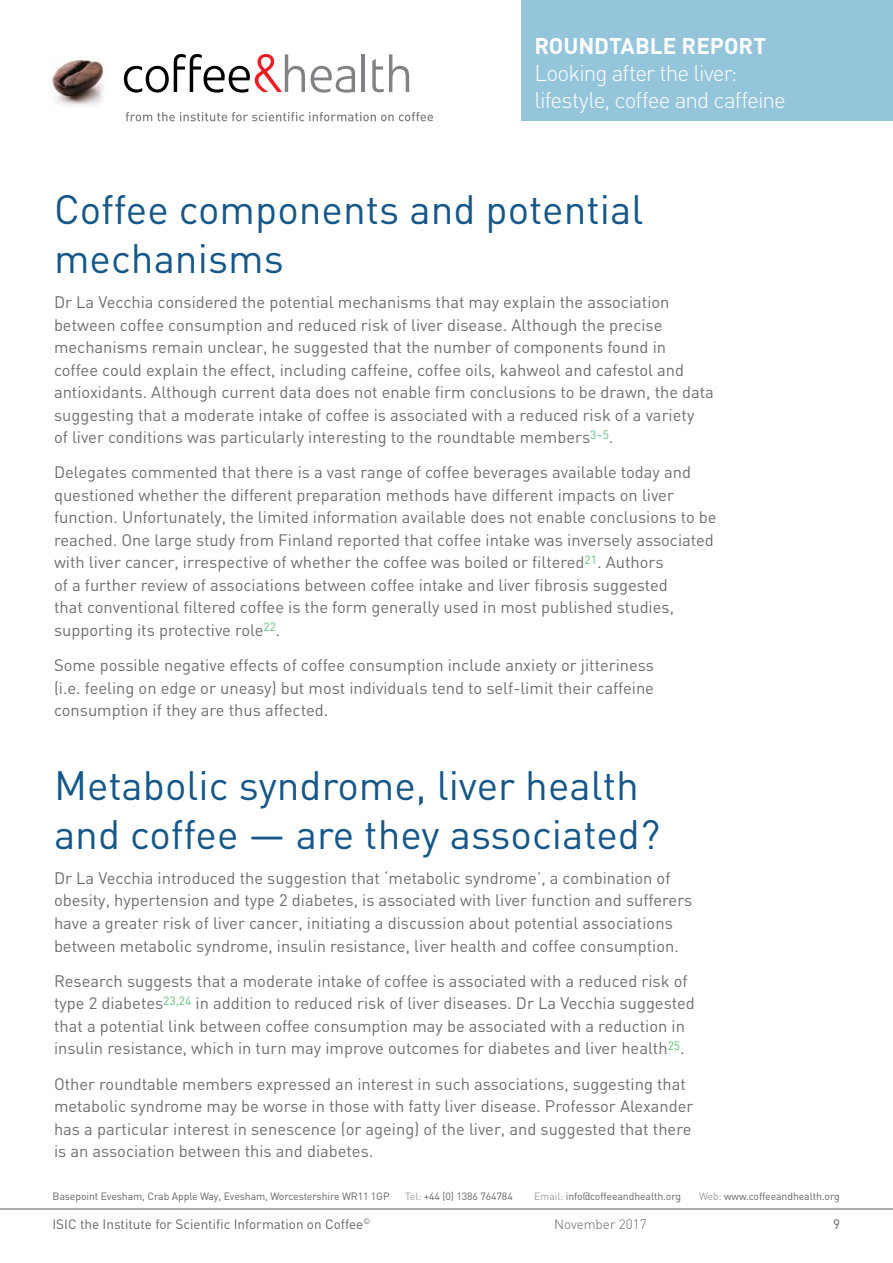
<style>
.page{position:relative;width:893px;height:1263px;background:#fff}
.page>*{position:absolute;margin:0;border:0;box-sizing:border-box;transform-origin:0 0}
.t1{font:40.5px/48.6px "DIN";color:#165788}
.t2{font:300 22.5px/27px "DIN";letter-spacing:-.04em;color:#fff}
.t3{font:700 22.5px "DIN";letter-spacing:-.005em;color:#fff}
.t4{font:16.5px/22.5px "DIN";color:#6d6e71}
.t5{font:13.5px "DIN";color:#636466}
.t6{font:300 13.5px "DIN";color:#636466}
.t7{font:10.5px "DIN";letter-spacing:-.01em;color:#636466}
.s1{color:#9d9fa2}
</style>
<div class="page">
<hr style="left:0;top:1209px;width:893px;height:1px;background:#636466">
<div style="left:522px;top:0;width:371px;height:121px;background:#95c5da"></div>
<svg style="left:124px;top:54px;width:181px;height:39px"></svg>
<svg style="left:311px;top:66px;width:44px;height:27px"></svg>
<hr style="left:362px;top:54px;width:3px;height:38px;background:#808285">
<svg style="left:372px;top:54px;width:37px;height:38px"></svg>
<img style="left:50px;top:58px;width:54px;height:48px">
<svg style="left:126px;top:112px;width:307px;height:9px"></svg>
<h2 class="t3" style="left:534px;top:31px;width:233px">ROUNDTABLE REPORT</h2>
<h2 class="t2" style="left:534px;top:59px;width:253px">Looking after the liver: lifestyle, coffee and caffeine</h2>
<h1 class="t1" style="left:54px;top:185px;width:591px">Coffee components and potential mechanisms</h1>
<p class="t4" style="left:54px;top:291px;width:661px">Dr La Vecchia considered the potential mechanisms that may explain the association between coffee consumption and reduced risk of liver disease. Although the precise mechanisms remain unclear, he suggested that the number of components found in coffee could explain the effect, including caffeine, coffee oils, kahweol and cafestol and antioxidants. Although current data does not enable firm conclusions to be drawn, the data suggesting that a moderate intake of coffee is associated with a reduced risk of a variety<br>of liver conditions was particularly interesting to the roundtable members<sup>3–5</sup>.</p>
<p class="t4" style="left:54px;top:461px;width:664px">Delegates commented that there is a vast range of coffee beverages available today and questioned whether the different preparation methods have different impacts on liver function. Unfortunately, the limited information available does not enable conclusions to be reached. One large study from Finland reported that coffee intake was inversely associated with liver cancer, irrespective of whether the coffee was boiled or filtered<sup>21</sup>. Authors<br>of a further review of associations between coffee intake and liver fibrosis suggested<br>that conventional filtered coffee is the form generally used in most published studies, supporting its protective role<sup>22</sup>.</p>
<p class="t4" style="left:54px;top:654px;width:601px;text-align:justify">Some possible negative effects of coffee consumption include anxiety or jitteriness (i.e. feeling on edge or uneasy) but most individuals tend to self-limit their caffeine consumption if they are thus affected.</p>
<h1 class="t1" style="left:54px;top:760px;width:608px">Metabolic syndrome, liver health and coffee — are they associated?</h1>
<p class="t4" style="left:54px;top:866px;width:640px">Dr La Vecchia introduced the suggestion that ‘metabolic syndrome’, a combination of obesity, hypertension and type 2 diabetes, is associated with liver function and sufferers have a greater risk of liver cancer, initiating a discussion about potential associations between metabolic syndrome, insulin resistance, liver health and coffee consumption.</p>
<p class="t4" style="left:54px;top:969px;width:642px">Research suggests that a moderate intake of coffee is associated with a reduced risk of type 2 diabetes<sup>23,24</sup> in addition to reduced risk of liver diseases. Dr La Vecchia suggested that a potential link between coffee consumption may be associated with a reduction in insulin resistance, which in turn may improve outcomes for diabetes and liver health<sup>25</sup>.</p>
<p class="t4" style="left:54px;top:1072px;width:641px">Other roundtable members expressed an interest in such associations, suggesting that metabolic syndrome may be worse in those with fatty liver disease. Professor Alexander has a particular interest in senescence (or ageing) of the liver, and suggested that there is an association between this and diabetes.</p>
<p class="t7" style="left:53px;top:1190px;width:339px">Basepoint Evesham, Crab Apple Way, Evesham, Worcestershire WR11 1GP</p>
<p class="t7" style="left:405px;top:1190px;width:109px"><span class="s1">Tel:</span> +44 (0) 1386 764784</p>
<p class="t7" style="left:534px;top:1190px;width:148px"><span class="s1">Email:</span> info@coffeeandhealth.org</p>
<p class="t7" style="left:699px;top:1190px;width:142px"><span class="s1">Web:</span> www.coffeeandhealth.org</p>
<p class="t5" style="left:53px;top:1215px;width:319px">ISIC the Institute for Scientific Information on Coffee<sup>©</sup></p>
<p class="t6" style="left:554px;top:1215px;width:94px">November 2017</p>
<p class="t5" style="left:833px;top:1215px;width:9px">9</p>
</div>
